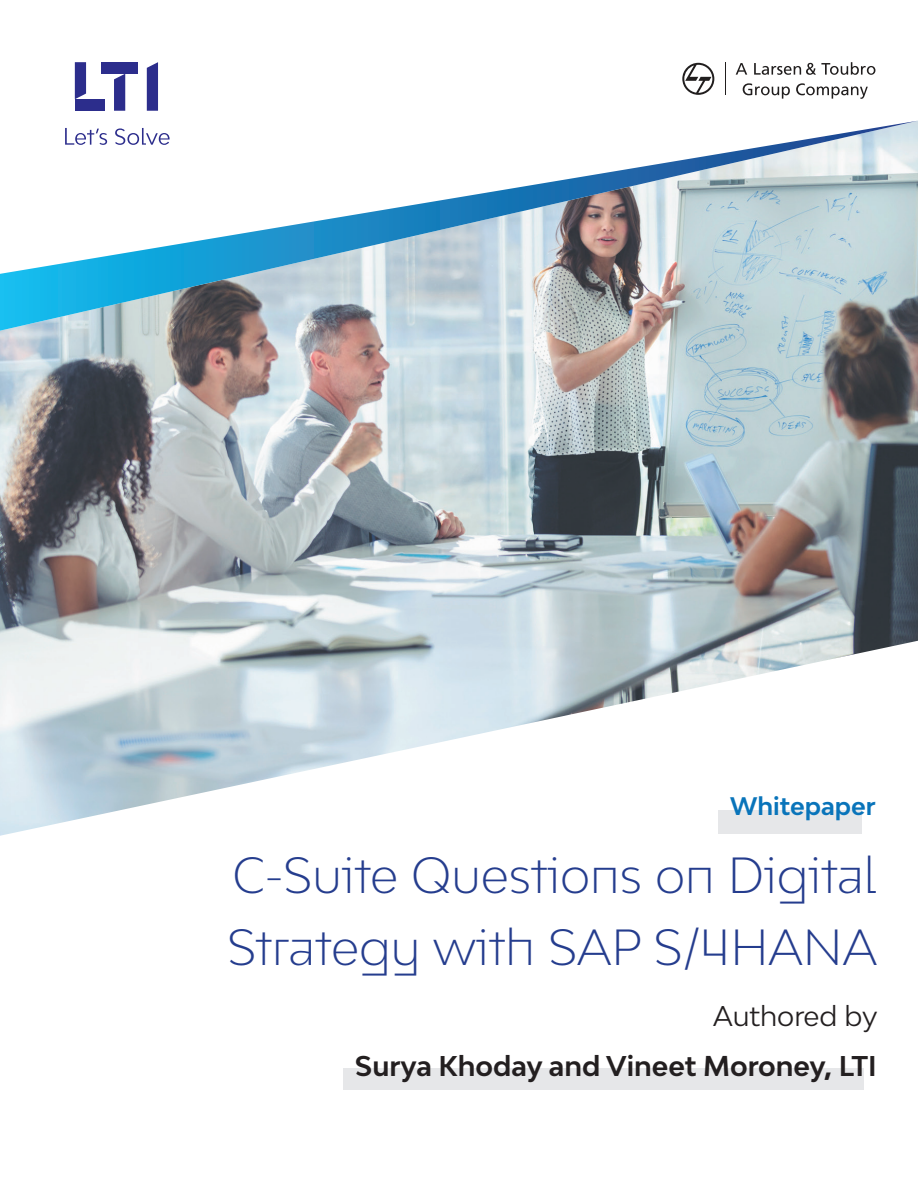
<style>
.page{position:relative;width:918px;height:1188px;background:#fff}
.page>*{position:absolute;margin:0;border:0;box-sizing:border-box;transform-origin:0 0}
.t1{font:300 48px/72px "Bw Modelica LTI";color:#253d8e}
.t2{font:700 27px "Bw Modelica";color:#231f20}
.t3{font:27px "Bw Modelica";color:#231f20}
.t4{font:700 24px "Bw Modelica";color:#0974ba}
</style>
<div class="page">
<div style="left:343px;top:1069px;width:521px;height:21px;background:#e6e7e9"></div>
<svg style="left:75px;top:62px;width:11px;height:37px"></svg>
<div style="left:75px;top:100px;width:29px;height:11px;background:#2c2d8c"></div>
<div style="left:102px;top:62px;width:36px;height:11px;background:#2c2d8c"></div>
<svg style="left:114px;top:74px;width:11px;height:37px"></svg>
<svg style="left:147px;top:62px;width:11px;height:49px"></svg>
<img style="left:0;top:331px;width:918px;height:505px">
<svg style="left:0;top:121px;width:918px;height:210px"></svg>
<div style="left:718px;top:810px;width:144px;height:24px;background:#e6e7e9"></div>
<svg style="left:682px;top:63px;width:32px;height:32px"></svg>
<svg style="left:736px;top:63px;width:11px;height:12px"></svg>
<svg style="left:754px;top:62px;width:121px;height:13px"></svg>
<svg style="left:743px;top:83px;width:47px;height:16px"></svg>
<svg style="left:796px;top:83px;width:72px;height:16px"></svg>
<hr style="left:725px;top:63px;width:1px;height:32px;background:#211e1e">
<p class="t4" style="left:730px;top:791px;width:147px">Whitepaper</p>
<p class="t1" style="left:227px;top:838px;width:652px">C-Suite Questions on Digital<br>Strategy with SAP S/4HANA</p>
<p class="t3" style="left:713px;top:999px;width:166px">Authored by</p>
<p class="t2" style="left:355px;top:1048px;width:523px">Surya Khoday and Vineet Moroney, LTI</p>
</div>
